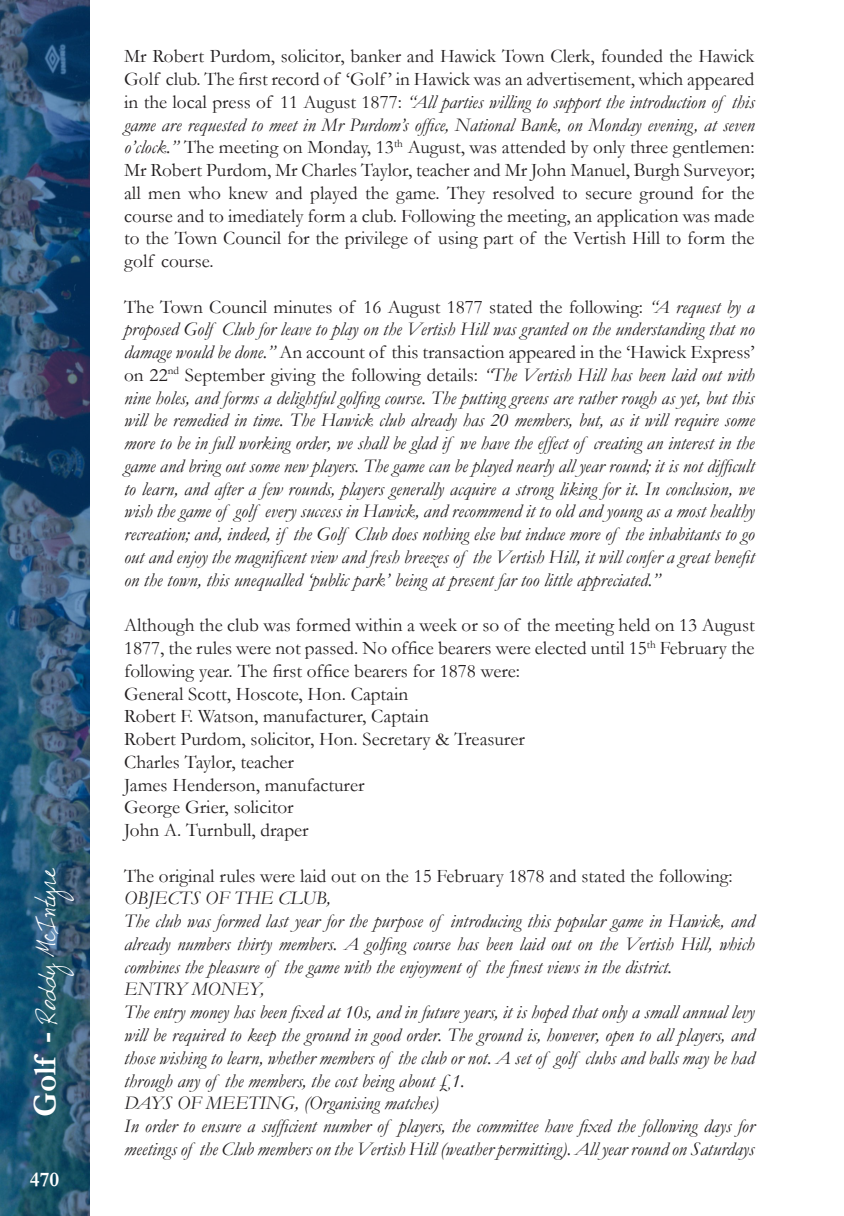
<style>
.page{position:relative;width:844px;height:1216px;background:#fff}
.page>*{position:absolute;margin:0;border:0;box-sizing:border-box;transform-origin:0 0}
.t1{font:21px "My Boyfriend's Handwriting";color:#fff}
.t2{font:700 21px "Garamond";color:#fff}
.t3{font:italic 19.25px/22.8px "Garamond";color:#231f20;text-align:justify}
.t4{font:19.25px/22.8px "Garamond";color:#231f20;text-align:justify}
.s1{font-family:"Garamond";font-weight:700;font-size:33.25px}
.s2{font-style:italic}
.s3{font-style:normal}
</style>
<div class="page">
<img style="left:0;top:0;width:89px;height:1215px">
<p class="t1" style="left:36px;top:1116px;width:250px;rotate:-90deg"><span class="s1">Golf -</span> Roddy McIntyre</p>
<p class="t2" style="left:30px;top:1166px;width:31px">470</p>
<p class="t4" style="left:124px;top:45px;width:632px">Mr Robert Purdom, solicitor, banker and Hawick Town Clerk, founded the Hawick Golf club. The first record of ‘Golf ’ in Hawick was an advertisement, which appeared in the local press of 11 August 1877: <span class="s2">“All parties willing to support the introduction of this game are requested to meet in Mr Purdom’s office, National Bank, on Monday evening, at seven o’clock.”</span> The meeting on Monday, 13<sup>th</sup> August, was attended by only three gentlemen:<br>Mr Robert Purdom, Mr Charles Taylor, teacher and Mr John Manuel, Burgh Surveyor; all men who knew and played the game. They resolved to secure ground for the course and to imediately form a club. Following the meeting, an application was made to the Town Council for the privilege of using part of the Vertish Hill to form the golf course.</p>
<p class="t3" style="left:124px;top:295px;width:632px"><span class="s3">The Town Council minutes of 16 August 1877 stated the following:</span> “A request by a proposed Golf Club for leave to play on the Vertish Hill was granted on the understanding that no damage would be done.” <span class="s3">An account of this transaction appeared in the ‘Hawick Express’ on 22</span><sup>nd</sup> <span class="s3">September giving the following details:</span> “The Vertish Hill has been laid out with nine holes, and forms a delightful golfing course. The putting greens are rather rough as yet, but this will be remedied in time. The Hawick club already has 20 members, but, as it will require some more to be in full working order, we shall be glad if we have the effect of creating an interest in the game and bring out some new players. The game can be played nearly all year round; it is not difficult to learn, and after a few rounds, players generally acquire a strong liking for it. In conclusion, we wish the game of golf every success in Hawick, and recommend it to old and young as a most healthy recreation; and, indeed, if the Golf Club does nothing else but induce more of the inhabitants to go out and enjoy the magnificent view and fresh breezes of the Vertish Hill, it will confer a great benefit on the town, this unequalled ‘public park’ being at present far too little appreciated.”</p>
<p class="t4" style="left:124px;top:613px;width:632px">Although the club was formed within a week or so of the meeting held on 13 August 1877, the rules were not passed. No office bearers were elected until 15<sup>th</sup> February the following year. The first office bearers for 1878 were:</p>
<p class="t4" style="left:124px;top:682px;width:285px">General Scott, Hoscote, Hon. Captain</p>
<p class="t4" style="left:124px;top:704px;width:306px">Robert F. Watson, manufacturer, Captain</p>
<p class="t4" style="left:124px;top:727px;width:402px">Robert Purdom, solicitor, Hon. Secretary &amp; Treasurer</p>
<p class="t4" style="left:124px;top:750px;width:171px">Charles Taylor, teacher</p>
<p class="t4" style="left:124px;top:773px;width:242px">James Henderson, manufacturer</p>
<p class="t4" style="left:124px;top:795px;width:171px">George Grier, solicitor</p>
<p class="t4" style="left:124px;top:818px;width:186px">John A. Turnbull, draper</p>
<p class="t4" style="left:124px;top:864px;width:610px">The original rules were laid out on the 15 February 1878 and stated the following:</p>
<p class="t3" style="left:124px;top:886px;width:208px">OBJECTS OF THE CLUB,</p>
<p class="t3" style="left:124px;top:909px;width:631px">The club was formed last year for the purpose of introducing this popular game in Hawick, and already numbers thirty members. A golfing course has been laid out on the Vertish Hill, which combines the pleasure of the game with the enjoyment of the finest views in the district.</p>
<p class="t3" style="left:124px;top:977px;width:142px">ENTRY MONEY,</p>
<p class="t3" style="left:124px;top:1000px;width:631px">The entry money has been fixed at 10s, and in future years, it is hoped that only a small annual levy will be required to keep the ground in good order. The ground is, however, open to all players, and those wishing to learn, whether members of the club or not. A set of golf clubs and balls may be had through any of the members, the cost being about £1.</p>
<p class="t3" style="left:124px;top:1091px;width:316px">DAYS OF MEETING, (Organising matches)</p>
<p class="t3" style="left:124px;top:1114px;width:631px">In order to ensure a sufficient number of players, the committee have fixed the following days for meetings of the Club members on the Vertish Hill (weather permitting). All year round on Saturdays</p>
</div>
